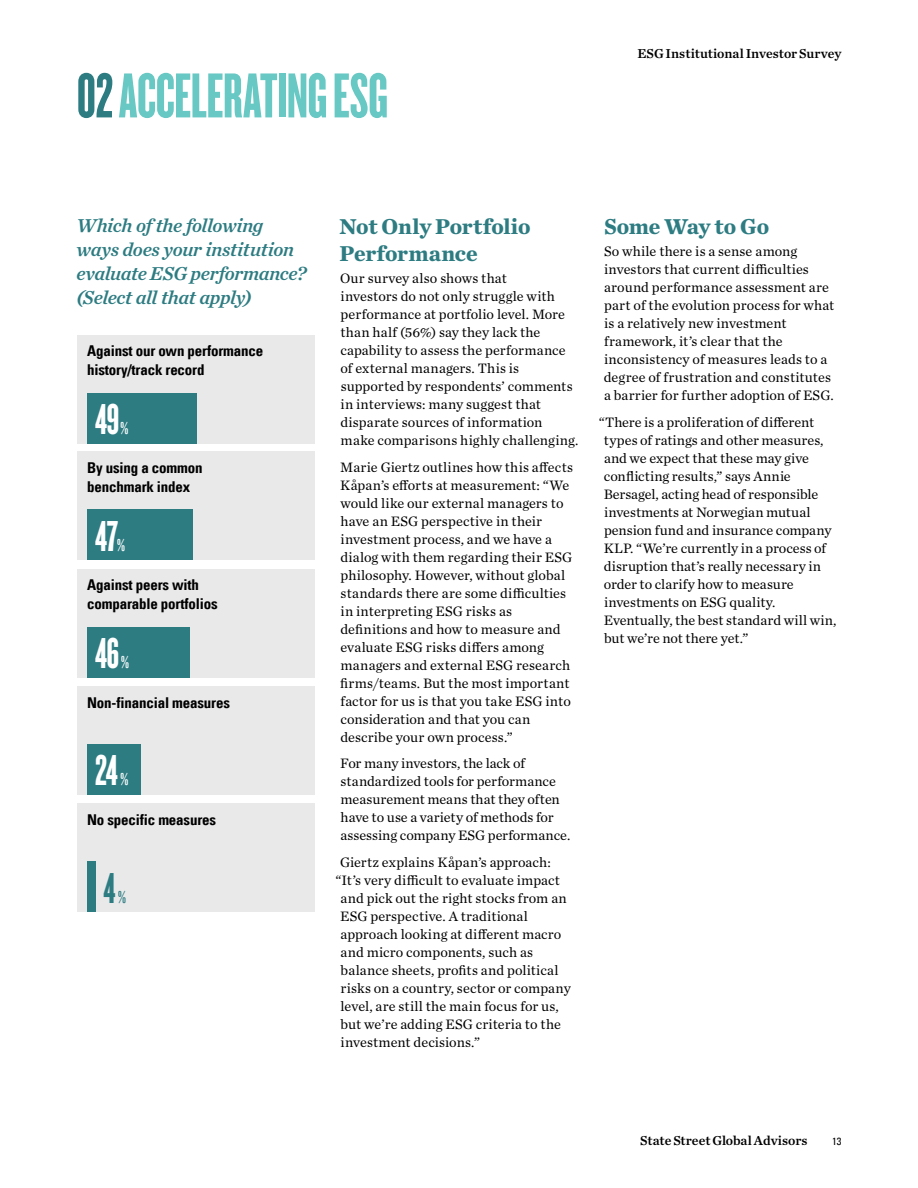
<style>
.page{position:relative;width:918px;height:1188px;background:#fff}
.page>*{position:absolute;margin:0;border:0;box-sizing:border-box;transform-origin:0 0}
.t1{font:66px "Knockout 67 Full Bantamwt";letter-spacing:-.005em;color:#68c8c4}
.t2{font:45px "Knockout 67 Full Bantamwt";letter-spacing:-.02em;color:#fff}
.t3{font:45px "Knockout 67 Full Bantamwt";color:#2d7c82}
.t4{font:700 22.5px/27px "Chronicle Text G1";letter-spacing:-.01em;color:#2d7c82}
.t5{font:italic 19.5px/24px "Chronicle Text G1 Semi";letter-spacing:-.02em;color:#2d7c82}
.t6{font:18px "Knockout 67 Full Bantamwt";color:#fff}
.t7{font:18px "Knockout 67 Full Bantamwt";color:#2d7c82}
.t8{font:15px/18.6px "Univers Com 67 Bold Cond";letter-spacing:-.01em;color:#000}
.t9{font:14.25px/18px "Chronicle Text G1";letter-spacing:.005em;color:#000}
.t10{font:13.5px "Chronicle Text G1 Semi";color:#000}
.t11{font:condensed 10.5px "Univers Com 57";color:#000}
.s1{color:#2d7c82}
</style>
<div class="page">
<div style="left:77px;top:335px;width:238px;height:108px;background:#e9e9ea"></div>
<div style="left:77px;top:452px;width:238px;height:108px;background:#e9e9ea"></div>
<div style="left:77px;top:569px;width:238px;height:108px;background:#e9e9ea"></div>
<div style="left:77px;top:686px;width:238px;height:109px;background:#e9e9ea"></div>
<div style="left:77px;top:804px;width:238px;height:108px;background:#e9e9ea"></div>
<div style="left:87px;top:862px;width:9px;height:50px;background:#2d7c82"></div>
<div style="left:87px;top:744px;width:54px;height:51px;background:#2d7c82"></div>
<div style="left:87px;top:627px;width:103px;height:50px;background:#2d7c82"></div>
<div style="left:87px;top:510px;width:105px;height:50px;background:#2d7c82"></div>
<div style="left:87px;top:393px;width:110px;height:50px;background:#2d7c82"></div>
<h1 class="t1" style="left:77px;top:57px;width:313px"><span class="s1">02</span>ACCELERATING ESG</h1>
<p class="t10" style="left:637px;top:43px;width:206px">ESG Institutional Investor Survey</p>
<h3 class="t5" style="left:77px;top:212px;width:231px">Which of the following ways does your institution evaluate ESG performance? (Select all that apply)</h3>
<p class="t8" style="left:87px;top:342px;width:178px">Against our own performance history/track record</p>
<h2 class="t2" style="left:95px;top:393px;width:26px">49</h2>
<p class="t6" style="left:120px;top:417px;width:9px">%</p>
<p class="t8" style="left:87px;top:458px;width:117px">By using a common benchmark index</p>
<h2 class="t2" style="left:95px;top:509px;width:25px">47</h2>
<p class="t6" style="left:117px;top:534px;width:9px">%</p>
<p class="t8" style="left:87px;top:576px;width:132px">Against peers with comparable portfolios</p>
<h2 class="t2" style="left:95px;top:627px;width:26px">46</h2>
<p class="t6" style="left:121px;top:651px;width:9px">%</p>
<p class="t8" style="left:87px;top:693px;width:144px">Non-financial measures</p>
<h2 class="t2" style="left:95px;top:744px;width:24px">24</h2>
<p class="t6" style="left:120px;top:769px;width:9px">%</p>
<p class="t8" style="left:87px;top:810px;width:131px">No specific measures</p>
<h2 class="t3" style="left:104px;top:861px;width:14px">4</h2>
<p class="t7" style="left:118px;top:886px;width:9px">%</p>
<h3 class="t4" style="left:339px;top:212px;width:193px">Not Only Portfolio<br>Performance</h3>
<p class="t9" style="left:340px;top:269px;width:240px">Our survey also shows that<br>investors do not only struggle with performance at portfolio level. More than half (56%) say they lack the capability to assess the performance of external managers. This is supported by respondents’ comments in interviews: many suggest that disparate sources of information make comparisons highly challenging.</p>
<p class="t9" style="left:340px;top:457px;width:234px">Marie Giertz outlines how this affects Kåpan’s efforts at measurement: “We would like our external managers to have an ESG perspective in their investment process, and we have a dialog with them regarding their ESG philosophy. However, without global standards there are some difficulties in interpreting ESG risks as definitions and how to measure and evaluate ESG risks differs among managers and external ESG research firms/teams. But the most important factor for us is that you take ESG into consideration and that you can describe your own process.”</p>
<p class="t9" style="left:340px;top:754px;width:232px">For many investors, the lack of standardized tools for performance measurement means that they often have to use a variety of methods for assessing company ESG performance.</p>
<p class="t9" style="left:340px;top:852px;width:212px">Giertz explains Kåpan’s approach:</p>
<p class="t9" style="left:335px;top:870px;width:226px">“It’s very difficult to evaluate impact</p>
<p class="t9" style="left:341px;top:888px;width:228px">and pick out the right stocks from an</p>
<p class="t9" style="left:340px;top:906px;width:189px">ESG perspective. A traditional</p>
<p class="t9" style="left:341px;top:924px;width:222px">approach looking at different macro</p>
<p class="t9" style="left:341px;top:942px;width:194px">and micro components, such as</p>
<p class="t9" style="left:341px;top:960px;width:219px">balance sheets, profits and political</p>
<p class="t9" style="left:341px;top:978px;width:232px">risks on a country, sector or company</p>
<p class="t9" style="left:341px;top:996px;width:220px">level, are still the main focus for us,</p>
<p class="t9" style="left:341px;top:1014px;width:222px">but we’re adding ESG criteria to the</p>
<p class="t9" style="left:341px;top:1032px;width:141px">investment decisions.”</p>
<h3 class="t4" style="left:604px;top:212px;width:167px">Some Way to Go</h3>
<p class="t9" style="left:604px;top:242px;width:232px">So while there is a sense among investors that current difficulties around performance assessment are part of the evolution process for what is a relatively new investment framework, it’s clear that the inconsistency of measures leads to a degree of frustration and constitutes a barrier for further adoption of ESG.</p>
<p class="t9" style="left:604px;top:412px;width:234px;text-indent:-5px">“There is a proliferation of different types of ratings and other measures, and we expect that these may give conflicting results,” says Annie Bersagel, acting head of responsible investments at Norwegian mutual pension fund and insurance company KLP. “We’re currently in a process of disruption that’s really necessary in order to clarify how to measure investments on ESG quality.<br>Eventually, the best standard will win, but we’re not there yet.”</p>
<p class="t10" style="left:640px;top:1130px;width:169px">State Street Global Advisors</p>
<p class="t11" style="left:832px;top:1134px;width:11px">13</p>
</div>
